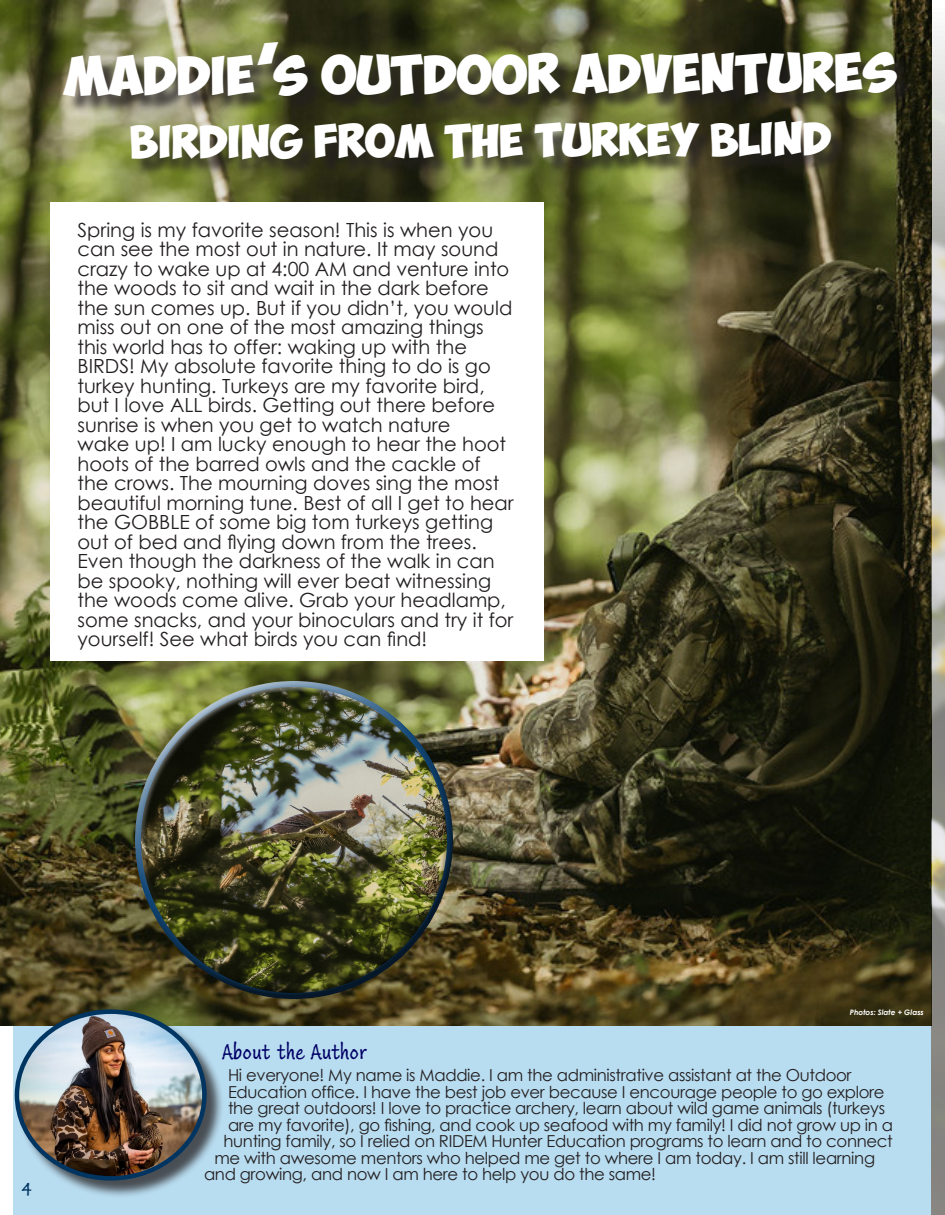
<style>
.page{position:relative;width:945px;height:1215px;background:#fff}
.page>*{position:absolute;margin:0;border:0;box-sizing:border-box;transform-origin:0 0}
.t1{font:700 39px "Obelix Pro";color:#fff}
.t2{font:700 33px "Obelix Pro";color:#fff}
.t3{font:24px "Ink Journal";color:#006}
.t4{font:21px "Ink Journal";color:#003562}
.t5{font:19.5px/19.5px "Century Gothic";color:#231f20}
.t6{font:16.5px "Century Gothic";letter-spacing:-.02em;color:#231f20}
.t7{font:italic 700 7.5px "Century Gothic";color:#fff}
</style>
<div class="page">
<img style="left:0;top:0;width:932px;height:1026px">
<div style="left:14px;top:1026px;width:918px;height:189px;background:#b8dcf0"></div>
<img style="left:932px;top:31px;width:13px;height:1184px">
<div style="left:16px;top:1011px;width:208px;height:187px;background:#231f20;opacity:.75"></div>
<img style="left:17px;top:1012px;width:185px;height:166px">
<div style="left:15px;top:1009px;width:192px;height:172px;border:4px solid #003562;border-radius:50%"></div>
<div style="left:66px;top:45px;width:849px;height:132px;background:#231f20;opacity:.75"></div>
<div style="left:50px;top:202px;width:494px;height:460px;background:#fff"></div>
<div style="left:132px;top:678px;width:305px;height:242px;background:#fff;opacity:.75"></div>
<div style="left:141px;top:731px;width:313px;height:268px;background:#231f20;opacity:.75"></div>
<p class="t1" style="left:64px;top:58px;width:835px">MADDIE’S OUTDOOR ADVENTURES</p>
<p class="t2" style="left:130px;top:127px;width:703px">BIRDING FROM THE TURKEY BLIND</p>
<p class="t5" style="left:77px;top:220px;width:438px">Spring is my favorite season! This is when you can see the most out in nature. It may sound crazy to wake up at 4:00 AM and venture into the woods to sit and wait in the dark before the sun comes up. But if you didn’t, you would miss out on one of the most amazing things this world has to offer: waking up with the BIRDS! My absolute favorite thing to do is go turkey hunting. Turkeys are my favorite bird, but I love ALL birds. Getting out there before sunrise is when you get to watch nature<br>wake up! I am lucky enough to hear the hoot hoots of the barred owls and the cackle of the crows. The mourning doves sing the most beautiful morning tune. Best of all I get to hear the GOBBLE of some big tom turkeys getting out of bed and flying down from the trees.<br>Even though the darkness of the walk in can be spooky, nothing will ever beat witnessing the woods come alive. Grab your headlamp, some snacks, and your binoculars and try it for yourself! See what birds you can find!</p>
<p class="t4" style="left:21px;top:1176px;width:12px">4</p>
<p class="t7" style="left:850px;top:1007px;width:76px">Photos: Slate + Glass</p>
<p class="t3" style="left:222px;top:1036px;width:147px">About the Author</p>
<p class="t6" style="left:228px;top:1064px;width:625px">Hi everyone! My name is Maddie. I am the administrative assistant at the Outdoor</p>
<p class="t6" style="left:228px;top:1080px;width:658px">Education office. I have the best job ever because I encourage people to go explore</p>
<p class="t6" style="left:228px;top:1097px;width:659px">the great outdoors! I love to practice archery, learn about wild game animals (turkeys</p>
<p class="t6" style="left:228px;top:1113px;width:667px">are my favorite), go fishing, and cook up seafood with my family! I did not grow up in a</p>
<p class="t6" style="left:224px;top:1130px;width:671px">hunting family, so I relied on RIDEM Hunter Education programs to learn and to connect</p>
<p class="t6" style="left:214px;top:1146px;width:662px">me with awesome mentors who helped me get to where I am today. I am still learning</p>
<p class="t6" style="left:204px;top:1163px;width:454px">and growing, and now I am here to help you do the same!</p>
</div>
